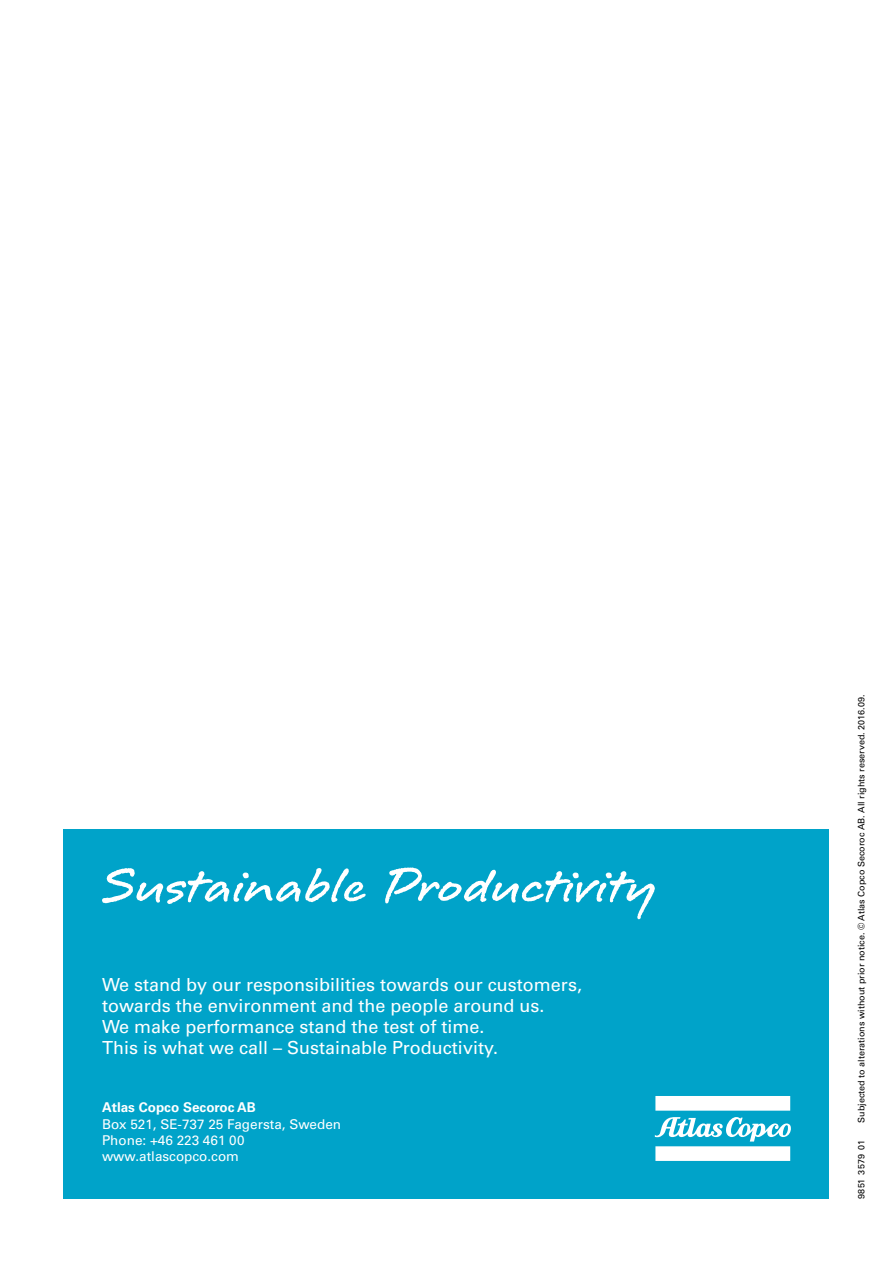
<style>
.page{position:relative;width:893px;height:1263px;background:#fff}
.page>*{position:absolute;margin:0;border:0;box-sizing:border-box;transform-origin:0 0}
.t1{font:18px/21px "Univers LT Std";color:#fff}
.t2{font:13.5px/16.2px "Univers LT Std";color:#fff}
.t3{font:700 13.5px "Univers LT Std";color:#fff}
.t4{font:9px "Univers LT Std";color:#000}
.t5{font:9px "Univers LT Std";letter-spacing:.03em;color:#000}
</style>
<div class="page">
<div style="left:64px;top:829px;width:765px;height:370px;background:#00a3c9"></div>
<svg style="left:655px;top:1096px;width:135px;height:15px"></svg>
<svg style="left:655px;top:1117px;width:136px;height:44px"></svg>
<svg style="left:102px;top:868px;width:264px;height:36px"></svg>
<svg style="left:385px;top:867px;width:270px;height:52px"></svg>
<p class="t1" style="left:102px;top:974px;width:482px">We stand by our responsibilities towards our customers, towards the environment and the people around us.<br>We make performance stand the test of time.<br>This is what we call – Sustainable Productivity.</p>
<p class="t3" style="left:102px;top:1100px;width:155px">Atlas Copco Secoroc AB</p>
<p class="t2" style="left:102px;top:1116px;width:241px">Box 521, SE-737 25 Fagersta, Sweden<br>Phone: +46 223 461 00 www.atlascopco.com</p>
<p class="t4" style="left:856px;top:1123px;width:430px;rotate:-90deg">Subjected to alterations without prior notice. © Atlas Copco Secoroc AB. All rights reserved. 2016.09.</p>
<p class="t5" style="left:856px;top:1199px;width:61px;rotate:-90deg">9851 3579 01</p>
</div>
